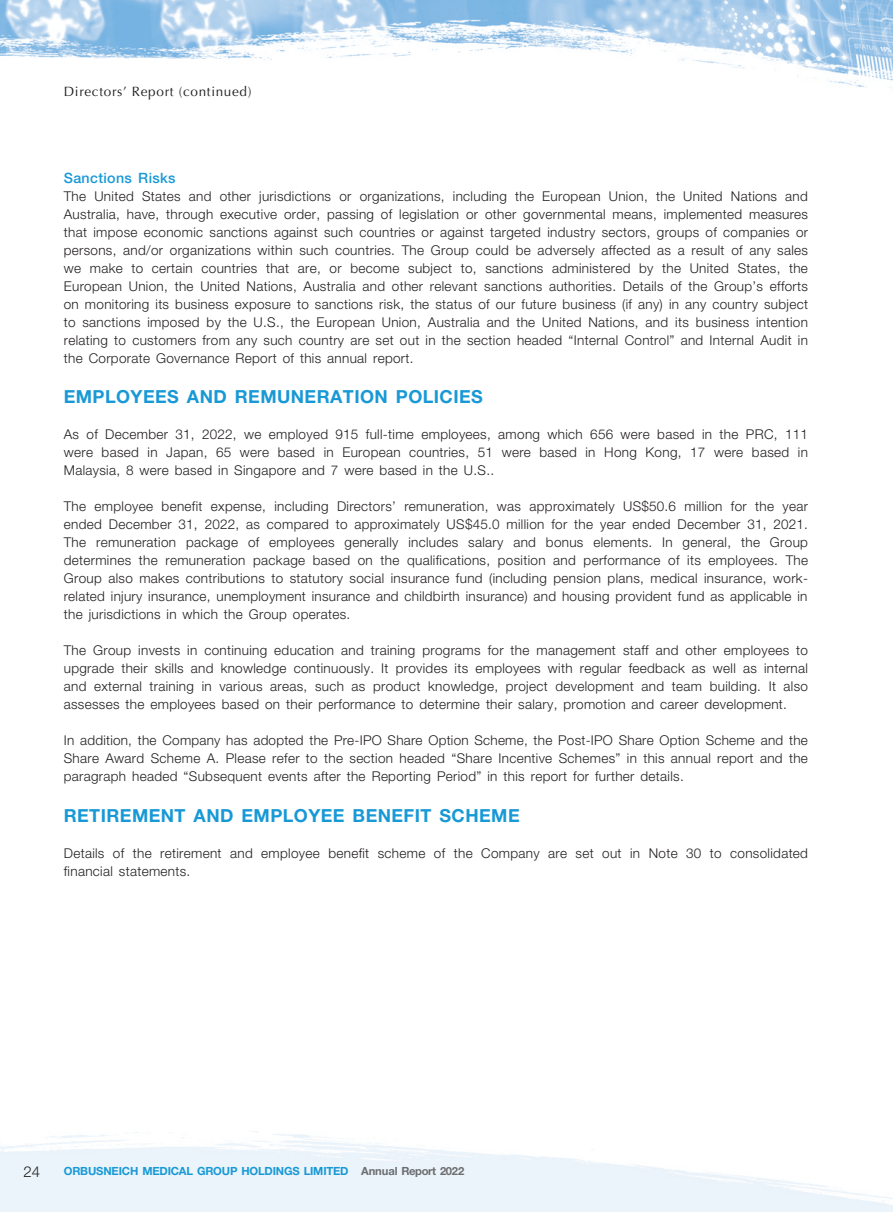
<style>
.page{position:relative;width:893px;height:1212px;background:#fff}
.page>*{position:absolute;margin:0;border:0;box-sizing:border-box;transform-origin:0 0}
._03_H1{font:700 18px "Helvetica Neue LT Std";letter-spacing:.025em;color:#1899d6}
.t1{font:300 15px "Helvetica Neue LT Std";color:#231f20}
._04___H2{font:500 14.25px "Helvetica Neue LT Std";letter-spacing:.025em;color:#1899d6}
._01_Body_Text{font:300 13.5px/18px "Helvetica Neue LT Std";letter-spacing:.025em;color:#231f20;text-align:justify}
.t2{font:13.5px "Optima LT Std";letter-spacing:.05em;color:#231f20}
.t3{font:700 11.25px "Helvetica Neue LT Std";letter-spacing:-.015em;color:#1899d6}
.s1{color:#6c6d70}
</style>
<div class="page">
<img style="left:0;top:0;width:893px;height:1212px">
<p class="t2" style="left:64px;top:84px;width:189px">Directors’ Report (continued)</p>
<p class="_04___H2" style="left:64px;top:169px;width:113px">Sanctions Risks</p>
<p class="_01_Body_Text" style="left:64px;top:187px;width:746px">The United States and other jurisdictions or organizations, including the European Union, the United Nations and Australia, have, through executive order, passing of legislation or other governmental means, implemented measures that impose economic sanctions against such countries or against targeted industry sectors, groups of companies or persons, and/or organizations within such countries. The Group could be adversely affected as a result of any sales we make to certain countries that are, or become subject to, sanctions administered by the United States, the European Union, the United Nations, Australia and other relevant sanctions authorities. Details of the Group’s efforts on monitoring its business exposure to sanctions risk, the status of our future business (if any) in any country subject to sanctions imposed by the U.S., the European Union, Australia and the United Nations, and its business intention relating to customers from any such country are set out in the section headed “Internal Control” and Internal Audit in the Corporate Governance Report of this annual report.</p>
<p class="_03_H1" style="left:64px;top:386px;width:421px">EMPLOYEES AND REMUNERATION POLICIES</p>
<p class="_01_Body_Text" style="left:64px;top:425px;width:746px">As of December 31, 2022, we employed 915 full-time employees, among which 656 were based in the PRC, 111 were based in Japan, 65 were based in European countries, 51 were based in Hong Kong, 17 were based in Malaysia, 8 were based in Singapore and 7 were based in the U.S..</p>
<p class="_01_Body_Text" style="left:64px;top:497px;width:746px">The employee benefit expense, including Directors’ remuneration, was approximately US$50.6 million for the year ended December 31, 2022, as compared to approximately US$45.0 million for the year ended December 31, 2021.<br>The remuneration package of employees generally includes salary and bonus elements. In general, the Group determines the remuneration package based on the qualifications, position and performance of its employees. The Group also makes contributions to statutory social insurance fund (including pension plans, medical insurance, work&shy;related injury insurance, unemployment insurance and childbirth insurance) and housing provident fund as applicable in the jurisdictions in which the Group operates.</p>
<p class="_01_Body_Text" style="left:64px;top:641px;width:746px">The Group invests in continuing education and training programs for the management staff and other employees to upgrade their skills and knowledge continuously. It provides its employees with regular feedback as well as internal and external training in various areas, such as product knowledge, project development and team building. It also assesses the employees based on their performance to determine their salary, promotion and career development.</p>
<p class="_01_Body_Text" style="left:64px;top:731px;width:746px">In addition, the Company has adopted the Pre-IPO Share Option Scheme, the Post-IPO Share Option Scheme and the Share Award Scheme A. Please refer to the section headed “Share Incentive Schemes” in this annual report and the paragraph headed “Subsequent events after the Reporting Period” in this report for further details.</p>
<p class="_03_H1" style="left:64px;top:804px;width:457px">RETIREMENT AND EMPLOYEE BENEFIT SCHEME</p>
<p class="_01_Body_Text" style="left:64px;top:844px;width:746px">Details of the retirement and employee benefit scheme of the Company are set out in Note 30 to consolidated financial statements.</p>
<p class="t1" style="left:23px;top:1162px;width:18px">24</p>
<p class="t3" style="left:64px;top:1164px;width:402px">ORBUSNEICH MEDICAL GROUP HOLDINGS LIMITED <span class="s1">Annual Report 2022</span></p>
</div>
